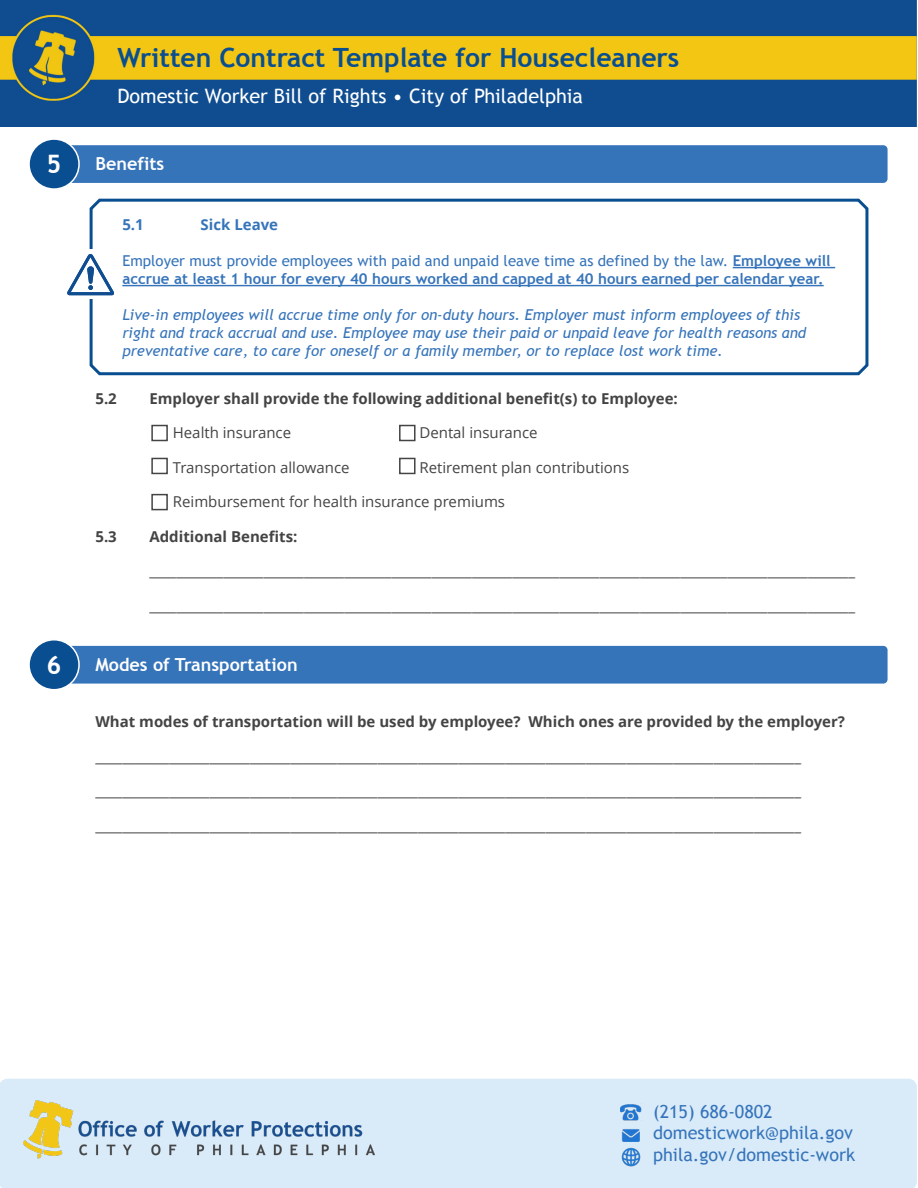
<style>
.page{position:relative;width:918px;height:1188px;background:#fff}
.page>*{position:absolute;margin:0;border:0;box-sizing:border-box;transform-origin:0 0}
.t1{font:700 26.55px "Trebuchet MS";color:#094e90}
.t2{font:700 25.35px "Trebuchet MS";color:#fff}
.t3{font:19.95px "Trebuchet MS";color:#fff}
.t4{font:18px/21.6px "Trebuchet MS";color:#3674ba}
.t5{font:700 18px "Trebuchet MS";color:#fff}
.t6{font:15px "Open Sans";color:#444}
.t7{font:italic 15px/18px "Trebuchet MS";color:#3674ba}
.t8{font:700 15px "Open Sans";color:#444}
.t9{font:700 15px/18px "Trebuchet MS";color:#3674ba}
.t10{font:700 15px "Open Sans";color:#3674ba}
.s1{font-weight:400}
</style>
<div class="page">
<div style="left:67px;top:145px;width:821px;height:38px;background:#3674ba;border-radius:4px"></div>
<img style="left:0;top:0;width:917px;height:126px">
<div style="left:1px;top:1079px;width:916px;height:109px;background:#d9ebf9"></div>
<img style="left:23px;top:1100px;width:352px;height:59px">
<img style="left:621px;top:1104px;width:20px;height:16px">
<img style="left:622px;top:1129px;width:18px;height:13px">
<img style="left:620px;top:1146px;width:22px;height:22px;border-radius:11px">
<div style="left:29px;top:139px;width:50px;height:50px;background:#094e90;border-radius:50%"></div>
<div style="left:28px;top:138px;width:52px;height:52px;border:2px solid #fff;border-radius:50%"></div>
<svg style="left:89px;top:198px;width:780px;height:178px"></svg>
<div style="left:86px;top:249px;width:9px;height:50px;background:#fff"></div>
<svg style="left:67px;top:254px;width:47px;height:41px"></svg>
<div style="left:151px;top:425px;width:17px;height:16px;border:2px solid #444"></div>
<div style="left:151px;top:458px;width:17px;height:16px;border:2px solid #444"></div>
<div style="left:151px;top:494px;width:17px;height:16px;border:2px solid #444"></div>
<div style="left:399px;top:425px;width:17px;height:16px;border:2px solid #444"></div>
<div style="left:399px;top:458px;width:17px;height:16px;border:2px solid #444"></div>
<div style="left:67px;top:646px;width:821px;height:38px;background:#3674ba;border-radius:4px"></div>
<div style="left:29px;top:640px;width:50px;height:50px;background:#094e90;border-radius:50%"></div>
<div style="left:28px;top:639px;width:52px;height:51px;border:2px solid #fff;border-radius:50%"></div>
<svg style="left:0;top:1082px;width:1px;height:105px"></svg>
<h2 class="t2" style="left:46px;top:149px;width:16px">5</h2>
<h2 class="t2" style="left:46px;top:649px;width:16px">6</h2>
<h1 class="t1" style="left:117px;top:41px;width:564px">Written Contract Template for Housecleaners</h1>
<h3 class="t3" style="left:117px;top:84px;width:467px">Domestic Worker Bill of Rights • City of Philadelphia</h3>
<p class="t5" style="left:95px;top:153px;width:70px">Benefits</p>
<p class="t10" style="left:201px;top:214px;width:79px">Sick Leave</p>
<p class="t10" style="left:122px;top:214px;width:23px">5.1</p>
<p class="t9" style="left:122px;top:251px;width:710px"><span class="s1">Employer must provide employees with paid and unpaid leave time as defined by the law.</span> Employee will accrue at least 1 hour for every 40 hours worked and capped at 40 hours earned per calendar year.</p>
<p class="t7" style="left:122px;top:306px;width:685px">Live-in employees will accrue time only for on-duty hours. Employer must inform employees of this right and track accrual and use. Employee may use their paid or unpaid leave for health reasons and preventative care, to care for oneself or a family member, or to replace lost work time.</p>
<p class="t8" style="left:95px;top:387px;width:23px">5.2</p>
<p class="t8" style="left:95px;top:525px;width:23px">5.3</p>
<p class="t8" style="left:149px;top:387px;width:530px">Employer shall provide the following additional benefit s( ) to Employee:</p>
<p class="t6" style="left:173px;top:422px;width:120px">Health insurance</p>
<p class="t6" style="left:419px;top:422px;width:120px">Dental insurance</p>
<p class="t6" style="left:173px;top:457px;width:178px">Transportation allowance</p>
<p class="t6" style="left:173px;top:491px;width:334px">Reimbursement for health insurance premiums</p>
<p class="t8" style="left:149px;top:525px;width:149px">Additional Benefits:</p>
<p class="t6" style="left:419px;top:457px;width:211px">Retirement plan contributions</p>
<p class="t6" style="left:149px;top:560px;width:707px">_________________________________________________________________________________________________________</p>
<p class="t6" style="left:149px;top:595px;width:707px">_________________________________________________________________________________________________________</p>
<p class="t5" style="left:95px;top:653px;width:204px">Modes of Transportation</p>
<p class="t8" style="left:95px;top:711px;width:427px">What modes of transportation will be used by employee?</p>
<p class="t6" style="left:95px;top:746px;width:707px">_________________________________________________________________________________________________________</p>
<p class="t6" style="left:95px;top:780px;width:707px">_________________________________________________________________________________________________________</p>
<p class="t6" style="left:95px;top:815px;width:707px">_________________________________________________________________________________________________________</p>
<p class="t8" style="left:528px;top:711px;width:318px">Which ones are provided by the employer?</p>
<p class="t4" style="left:653px;top:1101px;width:203px">)215( 686-0802 domesticwork@phila.gov phila.gov/domestic-work</p>
</div>
